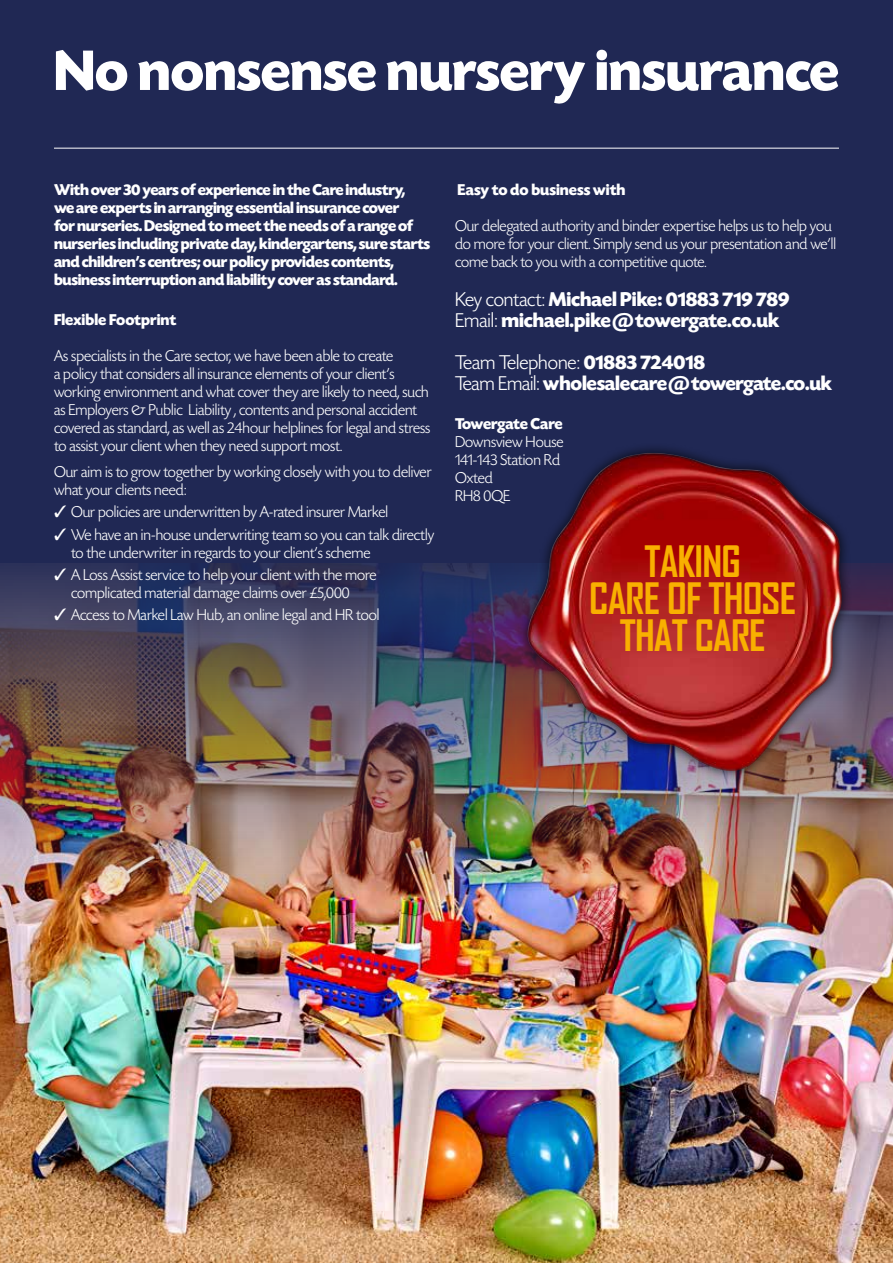
<style>
.page{position:relative;width:893px;height:1263px;background:#202854}
.page>*{position:absolute;margin:0;border:0;box-sizing:border-box;transform-origin:0 0}
.t1{font:700 60px "Today SHOP";color:#fff}
.t2{font:700 41.4px/37.2px "Agency FB";letter-spacing:-.02em;color:#f9b000;text-align:center}
.t3{font:700 21px/21px "Today SHOP";letter-spacing:-.01em;color:#fff}
.t4{font:300 16.5px/18px "Today SHOP";color:#fff}
.t5{font:700 16.5px/18px "Today SHOP";letter-spacing:-.02em;color:#fff}
.t6{font:700 16.5px "Today SHOP";color:#fff}
.s1{font-weight:300}
</style>
<div class="page">
<img style="left:0;top:563px;width:893px;height:700px">
<hr style="left:54px;top:148px;width:785px;height:1px;background:#fff">
<div style="left:517px;top:442px;width:335px;height:340px;background:#000;opacity:.75"></div>
<img style="left:526px;top:453px;width:317px;height:319px">
<h1 class="t1" style="left:54px;top:40px;width:786px">No nonsense nursery insurance</h1>
<p class="t5" style="left:54px;top:181px;width:378px">With over 30 years of experience in the Care industry,<br>we are experts in arranging essential insurance cover<br>for nurseries. Designed to meet the needs of a range of nurseries including private day, kindergartens, sure starts and children’s centres; our policy provides contents, business interruption and liability cover as standard.</p>
<p class="t6" style="left:54px;top:311px;width:124px">Flexible Footprint</p>
<p class="t4" style="left:54px;top:347px;width:378px">As specialists in the Care sector, we have been able to create<br>a policy that considers all insurance elements of your client’s working environment and what cover they are likely to need, such as Employers &amp; Public Liability , contents and personal accident covered as standard, as well as 24hour helplines for legal and stress to assist your client when they need support most.</p>
<p class="t4" style="left:54px;top:463px;width:379px">Our aim is to grow together by working closely with you to deliver what your clients need:</p>
<p class="t4" style="left:54px;top:504px;width:335px">✓ Our policies are underwritten by A-rated insurer Markel</p>
<p class="t4" style="left:71px;top:526px;width:365px;text-indent:-17px">✓ We have an in-house underwriting team so you can talk directly to the underwriter in regards to your client’s scheme</p>
<p class="t4" style="left:54px;top:566px;width:324px;text-align:center">✓ A Loss Assist service to help your client with the more complicated material damage claims over £5,000</p>
<p class="t4" style="left:54px;top:606px;width:327px">✓ Access to Markel Law Hub, an online legal and HR tool</p>
<p class="t6" style="left:458px;top:181px;width:169px">Easy to do business with</p>
<p class="t4" style="left:455px;top:217px;width:382px">Our delegated authority and binder expertise helps us to help you do more for your client. Simply send us your presentation and we’ll come back to you with a competitive quote.</p>
<p class="t3" style="left:455px;top:289px;width:336px"><span class="s1">Key contact:</span> Michael Pike: 01883 719 789<br><span class="s1">Email:</span> michael.pike@towergate.co.uk</p>
<p class="t3" style="left:455px;top:352px;width:379px"><span class="s1">Team Telephone:</span> 01883 724018<br><span class="s1">Team Email:</span> wholesalecare@towergate.co.uk</p>
<p class="t5" style="left:455px;top:415px;width:109px">Towergate Care</p>
<p class="t4" style="left:455px;top:433px;width:110px">Downsview House<br>141-143 Station Rd<br>Oxted<br>RH8 0QE</p>
<h2 class="t2" style="left:589px;top:542px;width:208px">TAKING<br>CARE OF THOSE<br>THAT CARE</h2>
</div>
